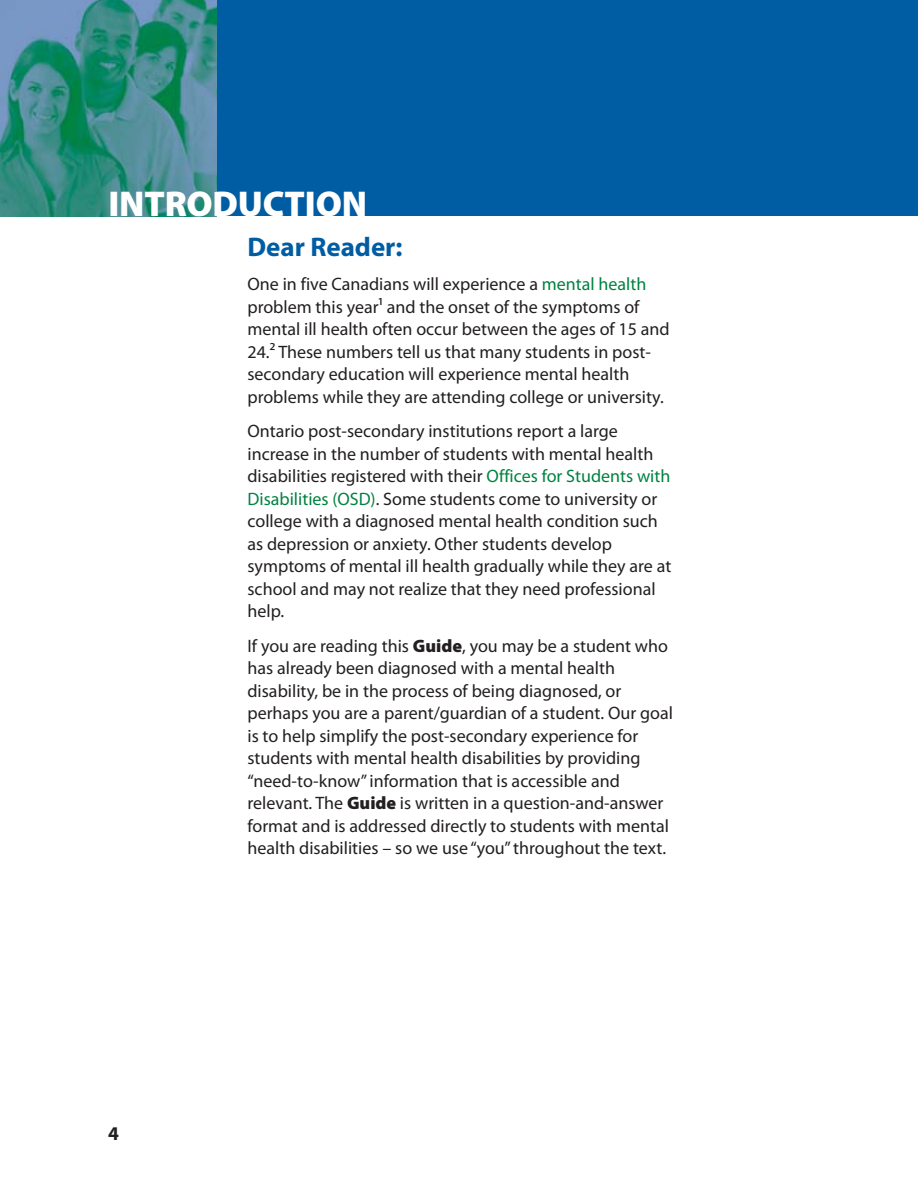
<style>
.page{position:relative;width:918px;height:1188px;background:#fff}
.page>*{position:absolute;margin:0;border:0;box-sizing:border-box;transform-origin:0 0}
.t1{font:900 36px "Myriad Pro";letter-spacing:-.005em;color:#fff}
.t2{font:700 27px "Myriad Pro";color:#005da3}
.t3{font:700 19.5px "Myriad Pro";color:#231f20}
.t4{font:18px/22.5px "Myriad Pro";color:#231f20}
.s1{color:#008241}
.s2{font-weight:900}
</style>
<div class="page">
<div style="left:216px;top:0;width:702px;height:216px;background:#005da3"></div>
<img style="left:0;top:0;width:216px;height:216px">
<h1 class="t1" style="left:108px;top:191px;width:260px">INTRODUCTION</h1>
<p class="t3" style="left:108px;top:1126px;width:12px">4</p>
<h2 class="t2" style="left:248px;top:236px;width:157px">Dear Reader:</h2>
<p class="t4" style="left:248px;top:274px;width:424px">One in five Canadians will experience a <span class="s1">mental health </span>problem this year1 and the onset of the symptoms of mental ill health often occur between the ages of 15 and 24.2 These numbers tell us that many students in post&shy;secondary education will experience mental health problems while they are attending college or university.</p>
<p class="t4" style="left:248px;top:421px;width:425px">Ontario post-secondary institutions report a large increase in the number of students with mental health disabilities registered with their <span class="s1">Offices for Students with Disabilities (OSD)</span>. Some students come to university or college with a diagnosed mental health condition such as depression or anxiety. Other students develop symptoms of mental ill health gradually while they are at school and may not realize that they need professional help.</p>
<p class="t4" style="left:248px;top:636px;width:427px">If you are reading this <span class="s2">Guide</span>, you may be a student who has already been diagnosed with a mental health disability, be in the process of being diagnosed, or perhaps you are a parent/guardian of a student. Our goal is to help simplify the post-secondary experience for students with mental health disabilities by providing “need-to-know” information that is accessible and relevant. The <span class="s2">Guide</span> is written in a question-and-answer format and is addressed directly to students with mental health disabilities – so we use “you” throughout the text.</p>
</div>
